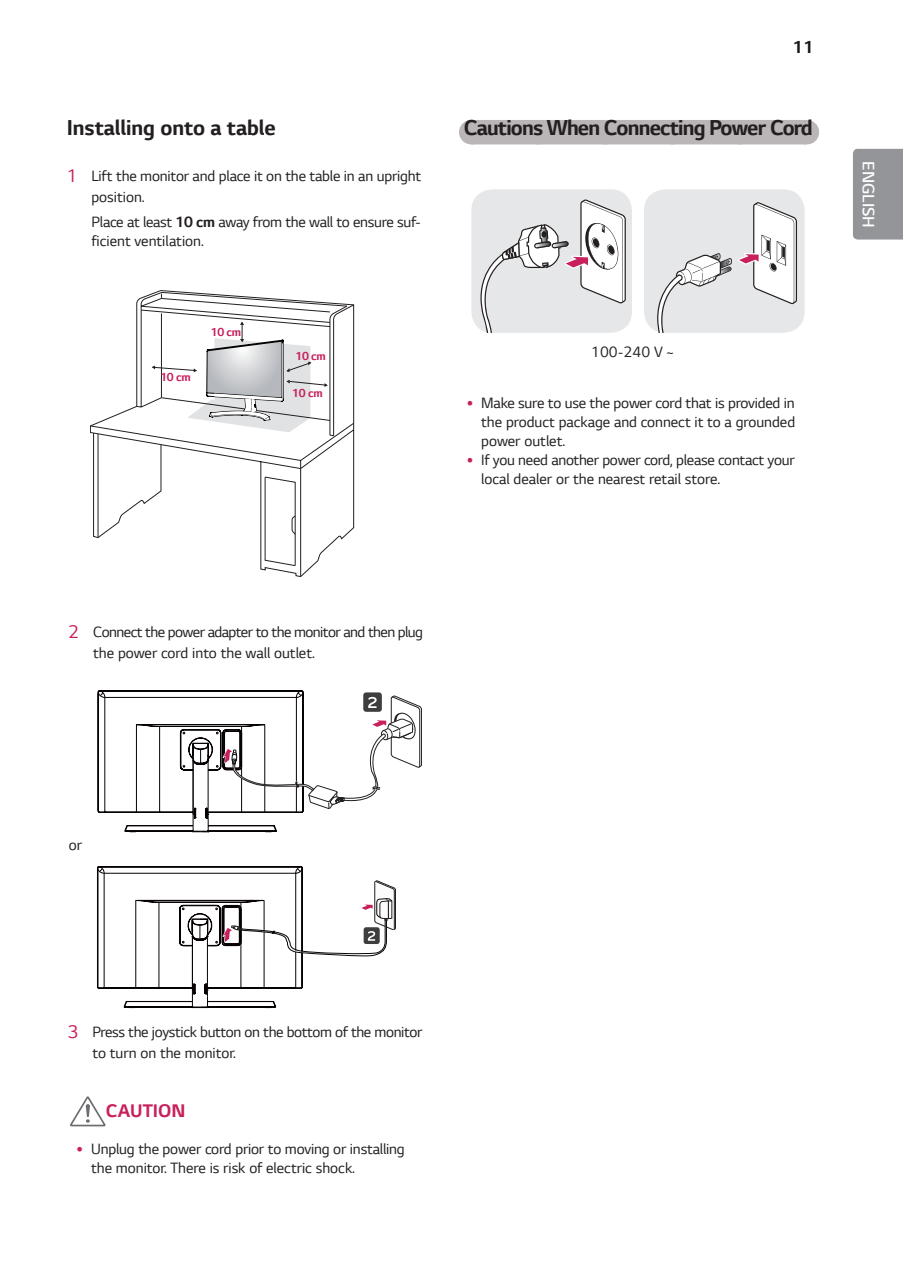
<style>
.page{position:relative;width:903px;height:1275px;background:#fff}
.page>*{position:absolute;margin:0;border:0;box-sizing:border-box;transform-origin:0 0}
.t1{font:700 22.75px "LG Smart";letter-spacing:-.035em;color:#231f20}
.t2{font:700 22.75px "LG Smart";color:#231f20}
.t3{font:700 19.25px "LG Smart";color:#c8205d}
.t4{font:700 18.38px "LG Smart";color:#1a161a}
.t5{font:600 17.5px "LG Smart";color:#fff}
.t6{font:15.75px/18.9px "LG Smart";letter-spacing:-.01em;color:#231f20}
.t7{font:15.75px/21px "LG Smart";letter-spacing:-.035em;color:#231f20}
.t8{font:700 12.25px "LG Smart";letter-spacing:-.025em;color:#c8205d}
.s1{font-size:19.25px;color:#c8205d}
.s2{font-weight:700}
</style>
<div class="page">
<div style="left:853px;top:149px;width:50px;height:91px;background:#939598"></div>
<svg style="left:98px;top:691px;width:324px;height:141px"></svg>
<svg style="left:97px;top:866px;width:299px;height:142px"></svg>
<svg style="left:90px;top:292px;width:264px;height:285px"></svg>
<div style="left:471px;top:120px;width:335px;height:24px;background:#bab6b7"></div>
<svg style="left:806px;top:120px;width:1px;height:24px"></svg>
<svg style="left:70px;top:1096px;width:36px;height:30px"></svg>
<div style="left:471px;top:189px;width:161px;height:144px;background:#e6e7e9;border-radius:21px"></div>
<svg style="left:471px;top:199px;width:155px;height:134px"></svg>
<div style="left:644px;top:189px;width:160px;height:144px;background:#e6e7e9;border-radius:21px"></div>
<svg style="left:738px;top:202px;width:59px;height:102px"></svg>
<svg style="left:644px;top:253px;width:88px;height:80px"></svg>
<h1 class="t2" style="left:67px;top:112px;width:211px">Installing onto a table</h1>
<p class="t6" style="left:91px;top:165px;width:331px;line-height:21px;text-indent:-25px"><span class="s1">1</span> Lift the monitor and place it on the table in an upright position.</p>
<p class="t6" style="left:91px;top:212px;width:331px">Place at least <span class="s2">10 cm</span> away from the wall to ensure suf&shy;ficient ventilation.</p>
<p class="t8" style="left:160px;top:369px;width:32px">10 cm</p>
<p class="t8" style="left:211px;top:323px;width:32px">10 cm</p>
<p class="t8" style="left:295px;top:347px;width:32px">10 cm</p>
<p class="t8" style="left:292px;top:384px;width:32px">10 cm</p>
<p class="t4" style="left:793px;top:34px;width:22px">11</p>
<h1 class="t1" style="left:464px;top:112px;width:351px">Cautions When Connecting Power Cord</h1>
<p class="t6" style="left:591px;top:342px;width:84px">100-240 V ~</p>
<p class="t6" style="left:481px;top:393px;width:315px">Make sure to use the power cord that is provided in the product package and connect it to a grounded power outlet.<br>If you need another power cord, please contact your local dealer or the nearest retail store.</p>
<p class="t5" style="left:880px;top:161px;width:68px;rotate:90deg">ENGLISH</p>
<p class="t7" style="left:93px;top:620px;width:331px;text-indent:-25px"><span class="s1">2</span> Connect the power adapter to the monitor and then plug the power cord into the wall outlet.</p>
<p class="t6" style="left:69px;top:835px;width:15px">or</p>
<p class="t6" style="left:92px;top:1020px;width:332px;line-height:21px;text-indent:-25px"><span class="s1">3</span> Press the joystick button on the bottom of the monitor to turn on the monitor.</p>
<p class="t3" style="left:106px;top:1097px;width:66px">CAUTION</p>
<p class="t6" style="left:91px;top:1139px;width:315px">Unplug the power cord prior to moving or installing the monitor. There is risk of electric shock.</p>
</div>
